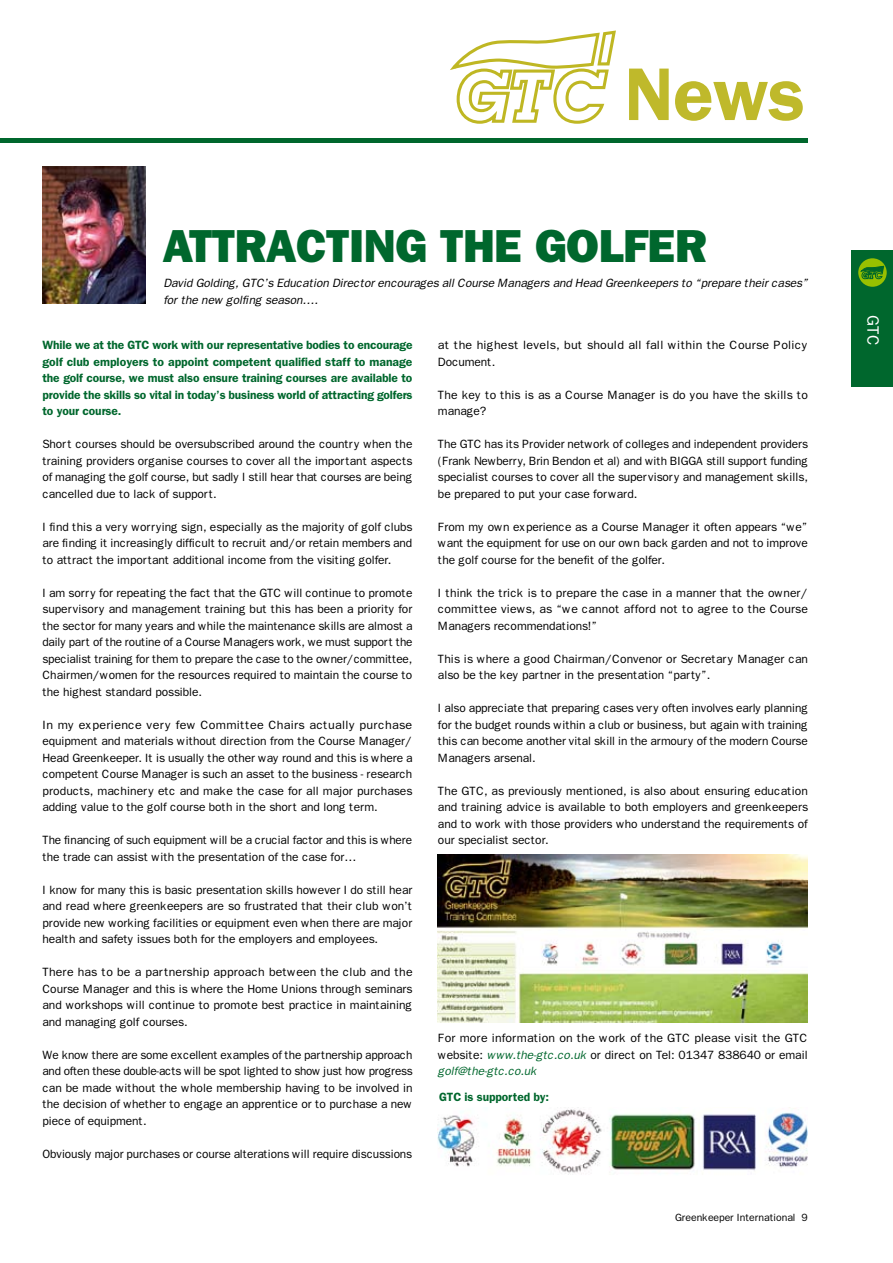
<style>
.page{position:relative;width:893px;height:1263px;background:#fff}
.page>*{position:absolute;margin:0;border:0;box-sizing:border-box;transform-origin:0 0}
.t1{font:600 75px "Franklin Gothic";color:#bfb92b}
.t2{font:800 46.5px "Franklin Gothic";letter-spacing:-.01em;color:#00672d}
.t3{font:16.5px "Franklin Gothic";color:#fff}
.t4{font:12px/16.5px "Franklin Gothic";letter-spacing:-.01em;color:#000;text-align:justify}
.t5{font:12px/16.5px "Franklin Gothic";letter-spacing:-.01em;color:#000;text-align:justify;scale:1.04 1}
.t6{font:600 12px/16.5px "Franklin Gothic";letter-spacing:-.01em;color:#00672d;text-align:justify}
.t7{font:italic 12px/16.5px "Franklin Gothic";letter-spacing:-.01em;color:#000}
.t8{font:12px/16.5px "Franklin Gothic";letter-spacing:.01em;color:#000;scale:1.04 1}
.t9{font:10.5px "Franklin Gothic";letter-spacing:-.01em;color:#000}
.s1{font-style:italic;color:#00672d}
</style>
<div class="page">
<hr style="left:0;top:139px;width:808px;height:4px;background:#00672d">
<div style="left:852px;top:251px;width:41px;height:136px;background:#00672d"></div>
<svg style="left:858px;top:258px;width:29px;height:29px"></svg>
<svg style="left:861px;top:266px;width:23px;height:13px"></svg>
<svg style="left:451px;top:30px;width:165px;height:94px"></svg>
<img style="left:43px;top:167px;width:103px;height:137px">
<img style="left:438px;top:1109px;width:370px;height:66px">
<img style="left:438px;top:854px;width:370px;height:168px">
<h1 class="t1" style="left:624px;top:50px;width:182px">News</h1>
<h2 class="t2" style="left:162px;top:218px;width:546px">ATTRACTING THE GOLFER</h2>
<p class="t7" style="left:163px;top:275px;width:646px">David Golding, GTC’s Education Director encourages all Course Managers and Head Greenkeepers to “prepare their cases” for the new golfing season….</p>
<p class="t6" style="left:43px;top:337px;width:372px">While we at the GTC work with our representative bodies to encourage golf club employers to appoint competent qualified staff to manage the golf course, we must also ensure training courses are available to provide the skills so vital in today’s business world of attracting golfers to your course.</p>
<p class="t4" style="left:43px;top:436px;width:371px">Short courses should be oversubscribed around the country when the training providers organise courses to cover all the important aspects of managing the golf course, but sadly I still hear that courses are being cancelled due to lack of support.</p>
<p class="t4" style="left:43px;top:518px;width:371px">I find this a very worrying sign, especially as the majority of golf clubs are finding it increasingly difficult to recruit and/or retain members and to attract the important additional income from the visiting golfer.</p>
<p class="t4" style="left:43px;top:584px;width:372px">I am sorry for repeating the fact that the GTC will continue to promote supervisory and management training but this has been a priority for the sector for many years and while the maintenance skills are almost a daily part of the routine of a Course Managers work, we must support the specialist training for them to prepare the case to the owner/committee, Chairmen/women for the resources required to maintain the course to the highest standard possible.</p>
<p class="t5" style="left:43px;top:716px;width:357px">In my experience very few Committee Chairs actually purchase equipment and materials without direction from the Course Manager/ Head Greenkeeper. It is usually the other way round and this is where a competent Course Manager is such an asset to the business - research products, machinery etc and make the case for all major purchases adding value to the golf course both in the short and long term.</p>
<p class="t4" style="left:43px;top:832px;width:371px">The financing of such equipment will be a crucial factor and this is where the trade can assist with the presentation of the case for…</p>
<p class="t4" style="left:43px;top:881px;width:371px">I know for many this is basic presentation skills however I do still hear and read where greenkeepers are so frustrated that their club won’t provide new working facilities or equipment even when there are major health and safety issues both for the employers and employees.</p>
<p class="t4" style="left:43px;top:964px;width:372px">There has to be a partnership approach between the club and the Course Manager and this is where the Home Unions through seminars and workshops will continue to promote best practice in maintaining and managing golf courses.</p>
<p class="t4" style="left:43px;top:1046px;width:372px">We know there are some excellent examples of the partnership approach and often these double-acts will be spot lighted to show just how progress can be made without the whole membership having to be involved in the decision of whether to engage an apprentice or to purchase a new piece of equipment.</p>
<p class="t4" style="left:43px;top:1145px;width:371px">Obviously major purchases or course alterations will require discussions</p>
<p class="t8" style="left:438px;top:337px;width:357px">at the highest levels, but should all fall within the Course Policy<br>Document.</p>
<p class="t4" style="left:438px;top:386px;width:372px">The key to this is as a Course Manager is do you have the skills to manage?</p>
<p class="t4" style="left:438px;top:436px;width:372px">The GTC has its Provider network of colleges and independent providers (Frank Newberry, Brin Bendon et al) and with BIGGA still support funding specialist courses to cover all the supervisory and management skills, be prepared to put your case forward.</p>
<p class="t4" style="left:438px;top:518px;width:371px">From my own experience as a Course Manager it often appears “we” want the equipment for use on our own back garden and not to improve the golf course for the benefit of the golfer.</p>
<p class="t4" style="left:438px;top:584px;width:371px">I think the trick is to prepare the case in a manner that the owner/ committee views, as “we cannot afford not to agree to the Course Managers recommendations!”</p>
<p class="t4" style="left:438px;top:650px;width:372px">This is where a good Chairman/Convenor or Secretary Manager can also be the key partner in the presentation “party”.</p>
<p class="t4" style="left:438px;top:700px;width:372px">I also appreciate that preparing cases very often involves early planning for the budget rounds within a club or business, but again with training this can become another vital skill in the armoury of the modern Course Managers arsenal.</p>
<p class="t4" style="left:438px;top:782px;width:372px">The GTC, as previously mentioned, is also about ensuring education and training advice is available to both employers and greenkeepers and to work with those providers who understand the requirements of our specialist sector.</p>
<p class="t4" style="left:438px;top:1030px;width:371px">For more information on the work of the GTC please visit the GTC website: <span class="s1">www.the-gtc.co.uk</span> or direct on Tel: 01347 838640 or email <span class="s1">golf@the-gtc.co.uk</span></p>
<p class="t6" style="left:439px;top:1088px;width:112px">GTC is supported by:</p>
<p class="t9" style="left:675px;top:1212px;width:134px">Greenkeeper International 9</p>
<h3 class="t3" style="left:882px;top:315px;width:32px;rotate:90deg">GTC</h3>
</div>
